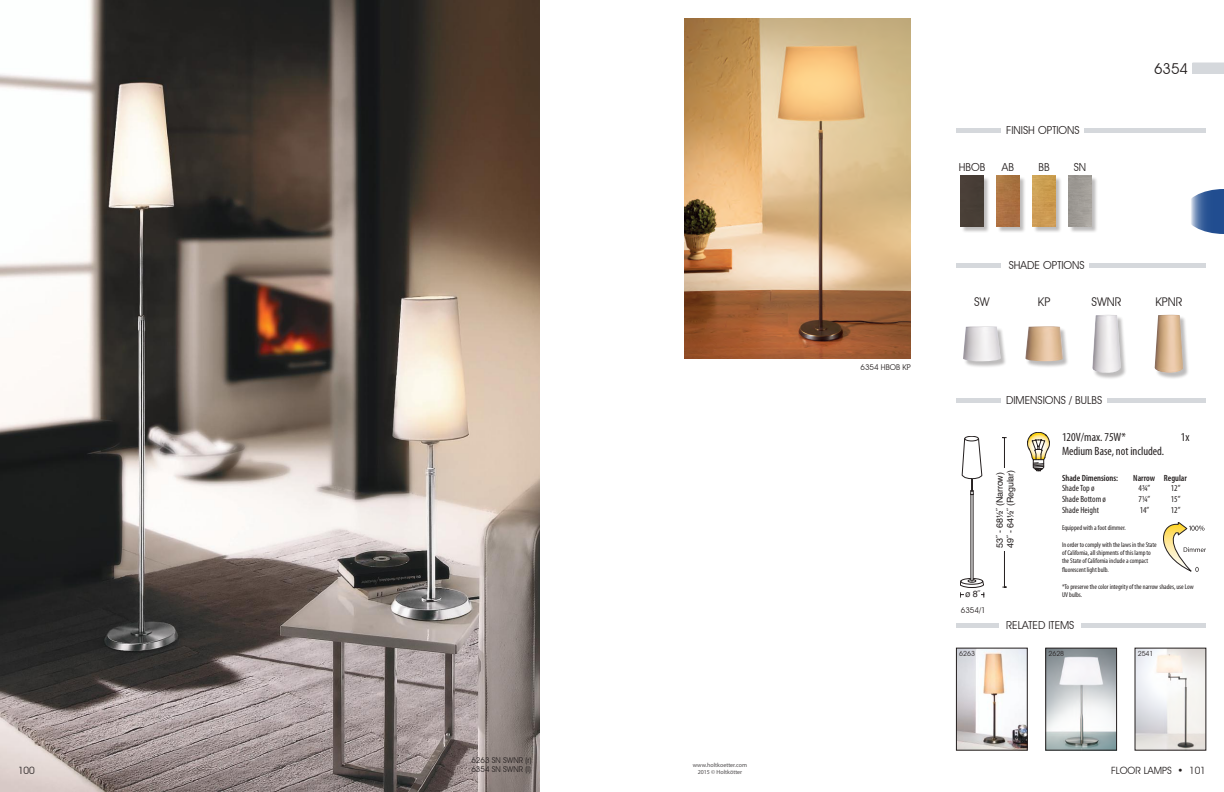
<style>
.page{position:relative;width:1224px;height:792px;background:#fff}
.page>*{position:absolute;margin:0;border:0;box-sizing:border-box;transform-origin:0 0}
.t1{font:15px "Avant Garde IT Cby BT";color:#241f1f}
.t2{font:condensed 12px "Myriad Pro";color:#241f1f}
.t3{font:12px "Avant Garde IT Cby BT";color:#241f1f}
.t4{font:11px "Avant Garde IT Cby BT";color:#241f1f}
.t5{font:10px "Avant Garde IT Cby BT";color:#241f1f}
.t6{font:condensed 9px "Myriad Pro";color:#241f1f}
.t7{font:9px/10.8px "Helvetica";letter-spacing:-.02em;color:#241f1f}
.t8{font:600 condensed 9px "Myriad Pro";color:#241f1f}
.t9{font:8px/9px "Avant Garde IT Cby BT";color:#241f1f}
.t10{font:condensed 7px/8.4px "Myriad Pro";color:#241f1f}
.t11{font:7px "Avant Garde IT Cby BT";color:#241f1f}
.t12{font:6px/7.2px "Myriad Pro";color:#4e4b4c;text-align:center}
</style>
<div class="page">
<hr style="left:1084px;top:128px;width:122px;height:4px;background:#d5d8dc">
<hr style="left:956px;top:128px;width:45px;height:4px;background:#d5d8dc">
<div style="left:1069px;top:176px;width:29px;height:57px;background:#241f1f;opacity:.3"></div>
<img style="left:1069px;top:176px;width:22px;height:51px">
<div style="left:997px;top:176px;width:29px;height:57px;background:#241f1f;opacity:.3"></div>
<img style="left:997px;top:176px;width:22px;height:51px">
<div style="left:1033px;top:176px;width:29px;height:57px;background:#241f1f;opacity:.3"></div>
<img style="left:1033px;top:176px;width:22px;height:51px">
<div style="left:961px;top:176px;width:29px;height:57px;background:#241f1f;opacity:.3"></div>
<img style="left:961px;top:176px;width:22px;height:51px">
<svg style="left:1192px;top:63px;width:32px;height:11px"></svg>
<hr style="left:956px;top:623px;width:43px;height:4px;background:#d5d8dc">
<hr style="left:1081px;top:623px;width:125px;height:4px;background:#d5d8dc">
<hr style="left:1089px;top:263px;width:117px;height:4px;background:#d5d8dc">
<hr style="left:956px;top:263px;width:45px;height:4px;background:#d5d8dc">
<svg style="left:1191px;top:189px;width:33px;height:45px"></svg>
<div style="left:1026px;top:327px;width:43px;height:41px;background:#241f1f;opacity:.3"></div>
<img style="left:1025px;top:326px;width:39px;height:35px">
<div style="left:963px;top:327px;width:44px;height:41px;background:#241f1f;opacity:.3"></div>
<img style="left:963px;top:326px;width:38px;height:36px">
<div style="left:1155px;top:315px;width:35px;height:64px;background:#241f1f;opacity:.3"></div>
<img style="left:1155px;top:315px;width:28px;height:58px">
<div style="left:1093px;top:315px;width:34px;height:64px;background:#241f1f;opacity:.3"></div>
<img style="left:1092px;top:315px;width:29px;height:58px">
<hr style="left:956px;top:398px;width:45px;height:4px;background:#d5d8dc">
<hr style="left:1107px;top:398px;width:99px;height:4px;background:#d5d8dc">
<svg style="left:1027px;top:432px;width:23px;height:40px"></svg>
<svg style="left:1163px;top:522px;width:43px;height:50px"></svg>
<img style="left:1137px;top:650px;width:67px;height:98px">
<img style="left:1048px;top:650px;width:67px;height:98px">
<div style="left:1046px;top:648px;width:71px;height:102px;border:1px solid #241f1f"></div>
<img style="left:958px;top:650px;width:67px;height:98px">
<div style="left:956px;top:648px;width:71px;height:102px;border:1px solid #241f1f"></div>
<svg style="left:1002px;top:437px;width:5px;height:151px"></svg>
<div style="left:996px;top:468px;width:19px;height:82px;background:#fff"></div>
<div style="left:965px;top:436px;width:14px;height:5px;border:1px solid #241f1f;border-radius:50%"></div>
<svg style="left:960px;top:438px;width:25px;height:159px"></svg>
<img style="left:0;top:0;width:540px;height:792px">
<img style="left:684px;top:18px;width:227px;height:340px">
<h3 class="t5" style="left:18px;top:764px;width:18px">100</h3>
<p class="t9" style="left:471px;top:756px;width:62px">6263 SN SWNR (r)<br>6354 SN SWNR (l)</p>
<p class="t12" style="left:693px;top:761px;width:56px">www.holtkoetter.com<br>2015 © Holtkötter</p>
<p class="t9" style="left:861px;top:362px;width:52px">6354 HBOB KP</p>
<h3 class="t4" style="left:1006px;top:124px;width:75px">FINISH OPTIONS</h3>
<h3 class="t4" style="left:959px;top:160px;width:28px">HBOB</h3>
<h3 class="t4" style="left:1002px;top:160px;width:14px">AB</h3>
<h3 class="t4" style="left:1038px;top:160px;width:13px">BB</h3>
<h3 class="t4" style="left:1074px;top:160px;width:14px">SN</h3>
<h3 class="t4" style="left:1009px;top:259px;width:77px">SHADE OPTIONS</h3>
<h1 class="t1" style="left:1154px;top:59px;width:35px">6354</h1>
<h2 class="t3" style="left:974px;top:295px;width:17px">SW</h2>
<h2 class="t3" style="left:1038px;top:295px;width:14px">KP</h2>
<h2 class="t3" style="left:1092px;top:295px;width:32px">SWNR</h2>
<h2 class="t3" style="left:1155px;top:295px;width:29px">KPNR</h2>
<p class="t7" style="left:965px;top:589px;width:17px">ø 8˝</p>
<p class="t9" style="left:961px;top:605px;width:26px">6354/1</p>
<h3 class="t4" style="left:1006px;top:394px;width:98px">DIMENSIONS / BULBS</h3>
<h2 class="t2" style="left:1062px;top:430px;width:65px">120V/max. 75W*</h2>
<h2 class="t2" style="left:1181px;top:430px;width:10px">1x</h2>
<h2 class="t2" style="left:1062px;top:444px;width:104px">Medium Base, not included.</h2>
<p class="t8" style="left:1062px;top:472px;width:58px">Shade Dimensions:</p>
<p class="t8" style="left:1133px;top:472px;width:55px">Narrow Regular</p>
<p class="t6" style="left:1062px;top:483px;width:34px">Shade Top ø</p>
<p class="t6" style="left:1139px;top:483px;width:13px">4¾”</p>
<p class="t6" style="left:1171px;top:483px;width:11px">12”</p>
<p class="t6" style="left:1062px;top:494px;width:46px">Shade Bottom ø</p>
<p class="t6" style="left:1139px;top:494px;width:13px">7¼”</p>
<p class="t6" style="left:1171px;top:494px;width:11px">15”</p>
<p class="t6" style="left:1062px;top:505px;width:38px">Shade Height</p>
<p class="t6" style="left:1140px;top:505px;width:11px">14”</p>
<p class="t6" style="left:1171px;top:505px;width:11px">12”</p>
<p class="t10" style="left:1062px;top:523px;width:65px">Equipped with a foot dimmer.</p>
<p class="t10" style="left:1062px;top:540px;width:96px">In order to comply with the laws in the State of California, all shipments of this lamp to the State of California include a compact fluorescent light bulb.</p>
<p class="t10" style="left:1062px;top:582px;width:133px">*To preserve the color integrity of the narrow shades, use Low<br>UV bulbs.</p>
<p class="t7" style="left:995px;top:548px;width:79px;rotate:-90deg">53˝ - 68½˝ (Narrow)<br>49˝ - 64½˝ (Regular)</p>
<h3 class="t4" style="left:1006px;top:619px;width:70px">RELATED ITEMS</h3>
<p class="t11" style="left:959px;top:650px;width:17px">6263</p>
<p class="t11" style="left:1048px;top:650px;width:17px">2628</p>
<p class="t11" style="left:1138px;top:650px;width:17px">2541</p>
<h3 class="t5" style="left:1111px;top:764px;width:96px">FLOOR LAMPS • 101</h3>
</div>
